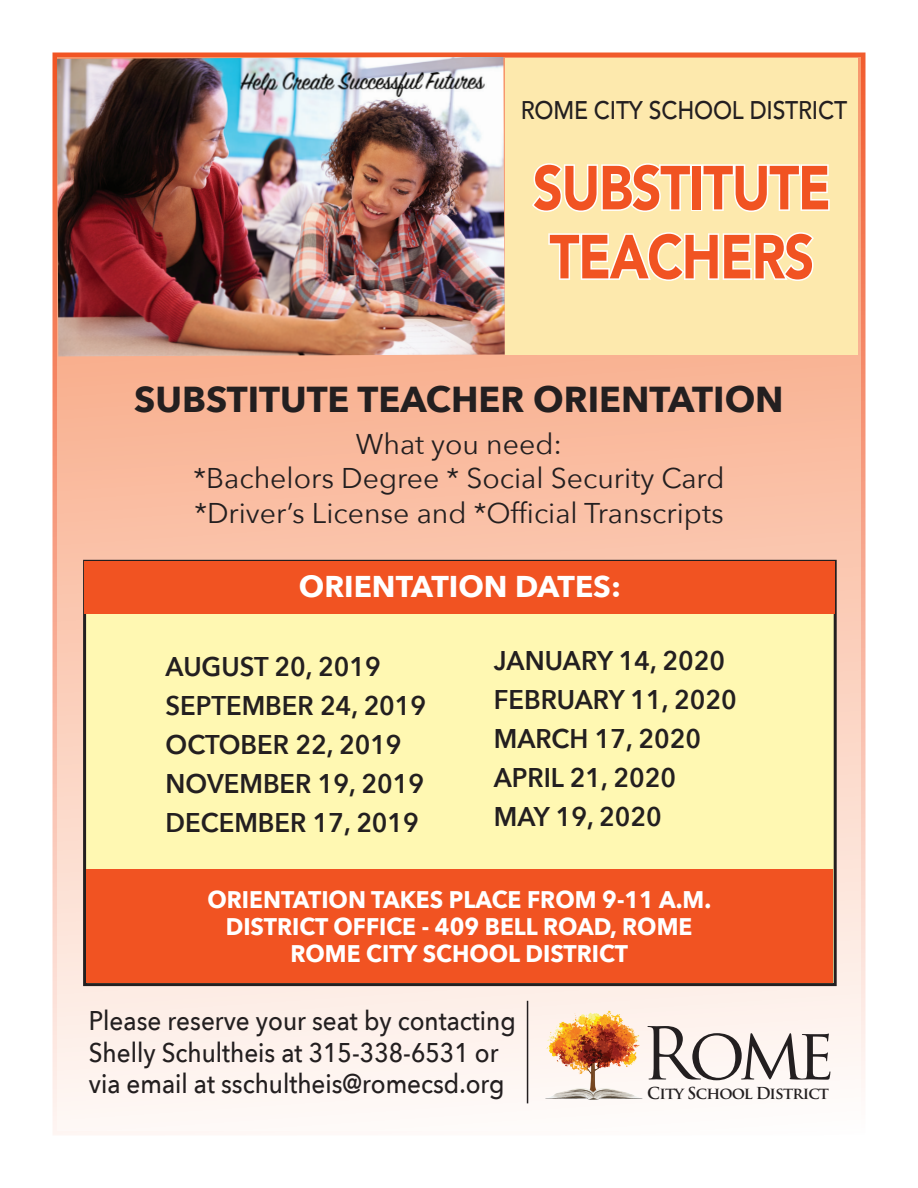
<style>
.page{position:relative;width:918px;height:1188px;background:#fff}
.page>*{position:absolute;margin:0;border:0;box-sizing:border-box;transform-origin:0 0}
.t1{font:70.8px "Trajan Pro";color:#231f20}
.t2{font:900 61.5px/69px "Avenir";letter-spacing:-.025em;color:#f15322;scale:.85 1}
.t3{font:700 36px "Avenir Next";color:#231f20}
.t4{font:700 30px "Avenir Next";color:#fff}
.t5{font:28.5px/34.5px "Avenir Next";color:#231f20;text-align:center}
.t6{font:600 27px/39px "Avenir Next";color:#231f20;scale:.95 1}
.t7{font:500 27px/31.5px "Avenir Next";color:#231f20;scale:.9 1}
.t8{font:500 25.5px "Avenir";letter-spacing:-.01em;color:#231f20;scale:.9 1}
.t9{font:700 24px/27px "Avenir Next";color:#fff;text-align:center;scale:.95 1}
.t10{font:700 16.05px "Trajan Pro";letter-spacing:-.05em;color:#231f20}
</style>
<div class="page">
<div style="left:52px;top:52px;width:814px;height:1084px;background:linear-gradient(to bottom,#f7966b,#f3f0ef);border:4px solid #f15322"></div>
<div style="left:506px;top:58px;width:352px;height:297px;background:#fde9ad"></div>
<svg style="left:532px;top:163px;width:159px;height:49px"></svg>
<div style="left:691px;top:164px;width:11px;height:47px;border:3px solid #fff"></div>
<svg style="left:701px;top:164px;width:129px;height:48px"></svg>
<svg style="left:548px;top:232px;width:266px;height:49px"></svg>
<img style="left:57px;top:57px;width:448px;height:299px">
<div style="left:85px;top:561px;width:750px;height:424px;background:#fff8b2"></div>
<hr style="left:527px;top:1001px;width:1px;height:102px;background:#231f20">
<img style="left:535px;top:999px;width:115px;height:137px">
<div style="left:85px;top:561px;width:750px;height:53px;background:#f15322"></div>
<div style="left:86px;top:869px;width:747px;height:114px;background:#f15322"></div>
<p class="t8" style="left:521px;top:88px;width:364px">ROME CITY SCHOOL DISTRICT</p>
<h2 class="t2" style="left:533px;top:152px;width:352px">SUBSTITUTE<br>TEACHERS</h2>
<h3 class="t3" style="left:134px;top:368px;width:651px">SUBSTITUTE TEACHER ORIENTATION</h3>
<p class="t5" style="left:193px;top:425px;width:533px">What you need:<br>*Bachelors Degree * Social Security Card *Driver’s License and *Official Transcripts</p>
<p class="t4" style="left:299px;top:561px;width:324px">ORIENTATION DATES:</p>
<p class="t6" style="left:166px;top:647px;width:276px">AUGUST 20, 2019<br>SEPTEMBER 24, 2019<br>OCTOBER 22, 2019<br>NOVEMBER 19, 2019<br>DECEMBER 17, 2019</p>
<p class="t6" style="left:494px;top:640px;width:257px">JANUARY 14, 2020<br>FEBRUARY 11, 2020<br>MARCH 17, 2020<br>APRIL 21, 2020<br>MAY 19, 2020</p>
<p class="t9" style="left:207px;top:886px;width:532px">ORIENTATION TAKES PLACE FROM 9-11 A.M.<br>DISTRICT OFFICE - 409 BELL ROAD, ROME<br>ROME CITY SCHOOL DISTRICT</p>
<p class="t7" style="left:89px;top:1004px;width:476px">Please reserve your seat by contacting<br>Shelly Schultheis at 315-338-6531 or via email at sschultheis@romecsd.org</p>
<h1 class="t1" style="left:641px;top:1009px;width:196px">Rome</h1>
<p class="t10" style="left:647px;top:1083px;width:183px">City School District</p>
</div>
